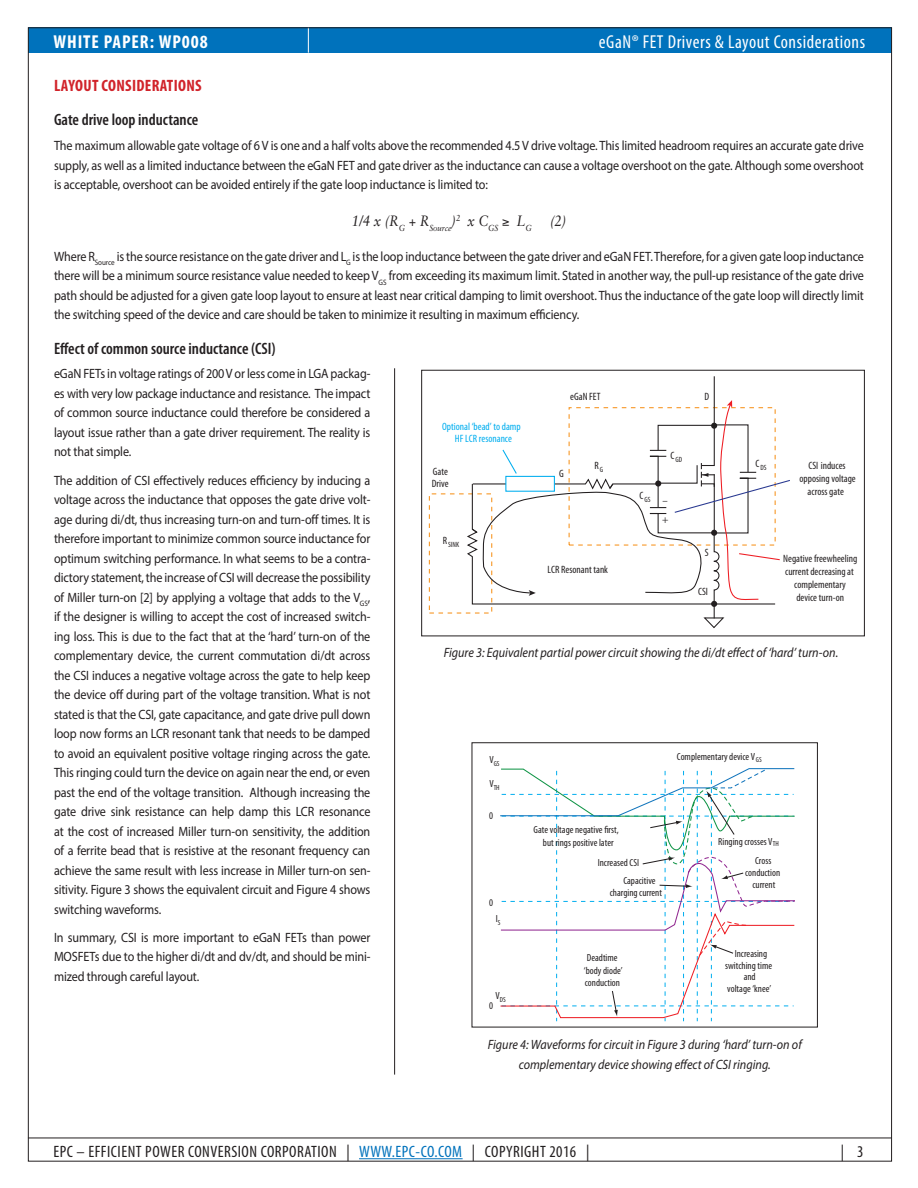
<style>
.page{position:relative;width:918px;height:1188px;background:#fff}
.page>*{position:absolute;margin:0;border:0;box-sizing:border-box;transform-origin:0 0}
.t1{font:condensed 18.75px "Myriad Pro";letter-spacing:.03em;color:#fff}
.t2{font:700 condensed 18.75px "Myriad Pro";letter-spacing:.05em;color:#fff}
.t3{font:condensed 16.5px "Myriad Pro";letter-spacing:.03em;color:#231f20}
.Sub-Subhead{font:600 condensed 16.5px "Myriad Pro";color:#231f20}
.Body_Text{font:700 condensed 16.5px "Myriad Pro";letter-spacing:.02em;color:#d1232a}
.Body_Text-2{font:italic 15px "Sabon";color:#231f20;scale:.9 1}
.Body_Text-3{font:13.5px/19.5px "Myriad Pro";letter-spacing:-.01em;color:#231f20;text-align:justify;scale:.9 1}
.t4{font:italic 13.5px/19.5px "Myriad Pro";color:#231f20;text-align:center;scale:.9 1}
.t5{font:condensed 10.65px/12.8px "Myriad Pro";color:#231f20;text-align:center}
.t6{font:condensed 10.65px/12.8px "Myriad Pro";color:#00aeef;text-align:center}
.t7{font:condensed 10.35px/12.3px "Myriad Pro";color:#231f20;text-align:center}
.t8{font:condensed 7.65px "Myriad Pro";color:#231f20}
.t9{font:condensed 7.35px "Myriad Pro";color:#231f20}
.s1{color:#0072bc}
</style>
<div class="page">
<div style="left:28px;top:27px;width:864px;height:26px;background:#0072bc"></div>
<hr style="left:28px;top:1138px;width:864px;height:1px;background:#231f20">
<hr style="left:359px;top:1158px;width:104px;height:1px;background:#0072bc">
<svg style="left:308px;top:29px;width:1px;height:24px"></svg>
<svg style="left:466px;top:376px;width:324px;height:252px"></svg>
<div style="left:421px;top:370px;width:444px;height:266px;border:1px solid #231f20"></div>
<svg style="left:500px;top:768px;width:295px;height:253px"></svg>
<div style="left:472px;top:742px;width:346px;height:285px;border:1px solid #231f20"></div>
<hr style="left:394px;top:368px;width:1px;height:707px;background:#231f20">
<h1 class="t2" style="left:53px;top:30px;width:156px">WHITE PAPER: WP008</h1>
<h1 class="t1" style="left:599px;top:30px;width:268px">eGaN® FET Drivers &amp; Layout Considerations</h1>
<p class="Body_Text" style="left:54px;top:75px;width:149px">LAYOUT CONSIDERATIONS</p>
<p class="Sub-Subhead" style="left:54px;top:110px;width:146px">Gate drive loop inductance</p>
<p class="Body_Text-3" style="left:54px;top:136px;width:902px">The maximum allowable gate voltage of 6 V is one and a half volts above the recommended 4.5 V drive voltage. This limited headroom requires an accurate gate drive supply, as well as a limited inductance between the eGaN FET and gate driver as the inductance can cause a voltage overshoot on the gate. Although some overshoot is acceptable, overshoot can be avoided entirely if the gate loop inductance is limited to:</p>
<p class="Body_Text-2" style="left:352px;top:212px;width:240px">1/4 x (R<sub>G</sub> + R<sub>Source</sub>)<sup>2</sup> x C<sub>GS</sub> ≥ L<sub>G</sub> (2)</p>
<p class="Body_Text-3" style="left:54px;top:246px;width:902px">Where R<sub>Source</sub> is the source resistance on the gate driver and L<sub>G</sub> is the loop inductance between the gate driver and eGaN FET. Therefore, for a given gate loop inductance there will be a minimum source resistance value needed to keep V<sub>GS</sub> from exceeding its maximum limit. Stated in another way, the pull-up resistance of the gate drive path should be adjusted for a given gate loop layout to ensure at least near critical damping to limit overshoot. Thus the inductance of the gate loop will directly limit the switching speed of the device and care should be taken to minimize it resulting in maximum efficiency.</p>
<p class="Sub-Subhead" style="left:54px;top:338px;width:223px">Effect of common source inductance (CSI)</p>
<p class="Body_Text-3" style="left:54px;top:364px;width:353px">eGaN FETs in voltage ratings of 200 V or less come in LGA packag&shy;es with very low package inductance and resistance. The impact of common source inductance could therefore be considered a layout issue rather than a gate driver requirement. The reality is not that simple.</p>
<p class="Body_Text-3" style="left:54px;top:470px;width:353px">The addition of CSI effectively reduces efficiency by inducing a voltage across the inductance that opposes the gate drive volt&shy;age during di/dt, thus increasing turn-on and turn-off times. It is therefore important to minimize common source inductance for optimum switching performance. In what seems to be a contra&shy;dictory statement, the increase of CSI will decrease the possibility of Miller turn-on [2] by applying a voltage that adds to the V<sub>GS</sub>, if the designer is willing to accept the cost of increased switch&shy;ing loss. This is due to the fact that at the ‘hard’ turn-on of the complementary device, the current commutation di/dt across the CSI induces a negative voltage across the gate to help keep the device off during part of the voltage transition. What is not stated is that the CSI, gate capacitance, and gate drive pull down loop now forms an LCR resonant tank that needs to be damped to avoid an equivalent positive voltage ringing across the gate.<br>This ringing could turn the device on again near the end, or even past the end of the voltage transition. Although increasing the gate drive sink resistance can help damp this LCR resonance at the cost of increased Miller turn-on sensitivity, the addition of a ferrite bead that is resistive at the resonant frequency can achieve the same result with less increase in Miller turn-on sen&shy;sitivity. Figure 3 shows the equivalent circuit and Figure 4 shows switching waveforms.</p>
<p class="Body_Text-3" style="left:54px;top:927px;width:353px">In summary, CSI is more important to eGaN FETs than power MOSFETs due to the higher di/dt and dv/dt, and should be mini&shy;mized through careful layout.</p>
<p class="t5" style="left:704px;top:390px;width:6px">D</p>
<p class="t5" style="left:570px;top:390px;width:32px">eGaN FET</p>
<p class="t6" style="left:442px;top:420px;width:80px">Optional ‘bead’ to damp<br>HF LCR resonance</p>
<p class="t5" style="left:432px;top:465px;width:18px;text-align:left">Gate<br>Drive</p>
<p class="t8" style="left:671px;top:455px;width:13px"><sup>C</sup>GD</p>
<p class="t8" style="left:755px;top:463px;width:13px"><sup>C</sup>DS</p>
<p class="t5" style="left:594px;top:459px;width:10px">R<sub>G</sub></p>
<p class="t5" style="left:799px;top:459px;width:58px">CSI induces opposing voltage across gate</p>
<p class="t5" style="left:559px;top:467px;width:6px">G</p>
<p class="t8" style="left:640px;top:495px;width:13px"><sup>C</sup>GS</p>
<p class="t5" style="left:663px;top:494px;width:7px">–</p>
<p class="t5" style="left:662px;top:513px;width:8px">+</p>
<p class="t8" style="left:443px;top:540px;width:18px"><sup>R</sup> SINK</p>
<p class="t5" style="left:705px;top:546px;width:5px">S</p>
<p class="t5" style="left:698px;top:585px;width:11px">CSI</p>
<p class="t5" style="left:783px;top:552px;width:76px">Negative freewheeling current decreasing at complementary device turn-on</p>
<p class="t5" style="left:548px;top:563px;width:62px">LCR Resonant tank</p>
<p class="t4" style="left:444px;top:643px;width:440px">Figure 3: Equivalent partial power circuit showing the di/dt effect of ‘hard’ turn-on.</p>
<p class="t7" style="left:677px;top:750px;width:86px">Complementary device V<sub>GS</sub></p>
<p class="t9" style="left:489px;top:759px;width:12px"><sup>V</sup>GS</p>
<p class="t9" style="left:489px;top:783px;width:12px"><sup>V</sup>TH</p>
<p class="t7" style="left:489px;top:810px;width:5px">0</p>
<p class="t7" style="left:534px;top:824px;width:87px">Gate voltage negative first, but rings positive later</p>
<p class="t7" style="left:623px;top:854px;width:34px;line-height:17.9px;text-align:left;text-indent:-26px">Increased CSI<br>Capacitive</p>
<p class="t7" style="left:610px;top:886px;width:54px">charging current</p>
<p class="t7" style="left:718px;top:835px;width:62px">Ringing crosses V<sub>TH</sub></p>
<p class="t7" style="left:745px;top:854px;width:37px">Cross conduction current</p>
<p class="t7" style="left:489px;top:896px;width:5px">0</p>
<p class="t7" style="left:496px;top:913px;width:6px">I<sub>S</sub></p>
<p class="t7" style="left:584px;top:951px;width:40px;text-align:left">Deadtime ‘body diode’ conduction</p>
<p class="t7" style="left:725px;top:948px;width:49px;line-height:11.7px">Increasing switching time and<br>voltage ‘knee’</p>
<p class="t9" style="left:495px;top:995px;width:12px"><sup>V</sup>DS</p>
<p class="t7" style="left:489px;top:1000px;width:5px">0</p>
<p class="t4" style="left:488px;top:1035px;width:350px">Figure 4: Waveforms for circuit in Figure 3 during ‘hard’ turn-on of complementary device showing effect of CSI ringing.</p>
<p class="t3" style="left:53px;top:1142px;width:537px">EPC – EFFICIENT POWER CONVERSION CORPORATION | <span class="s1">WWW.EPC-CO.COM</span> | COPYRIGHT 2016 |</p>
<p class="t3" style="left:841px;top:1142px;width:24px">| 3</p>
</div>
